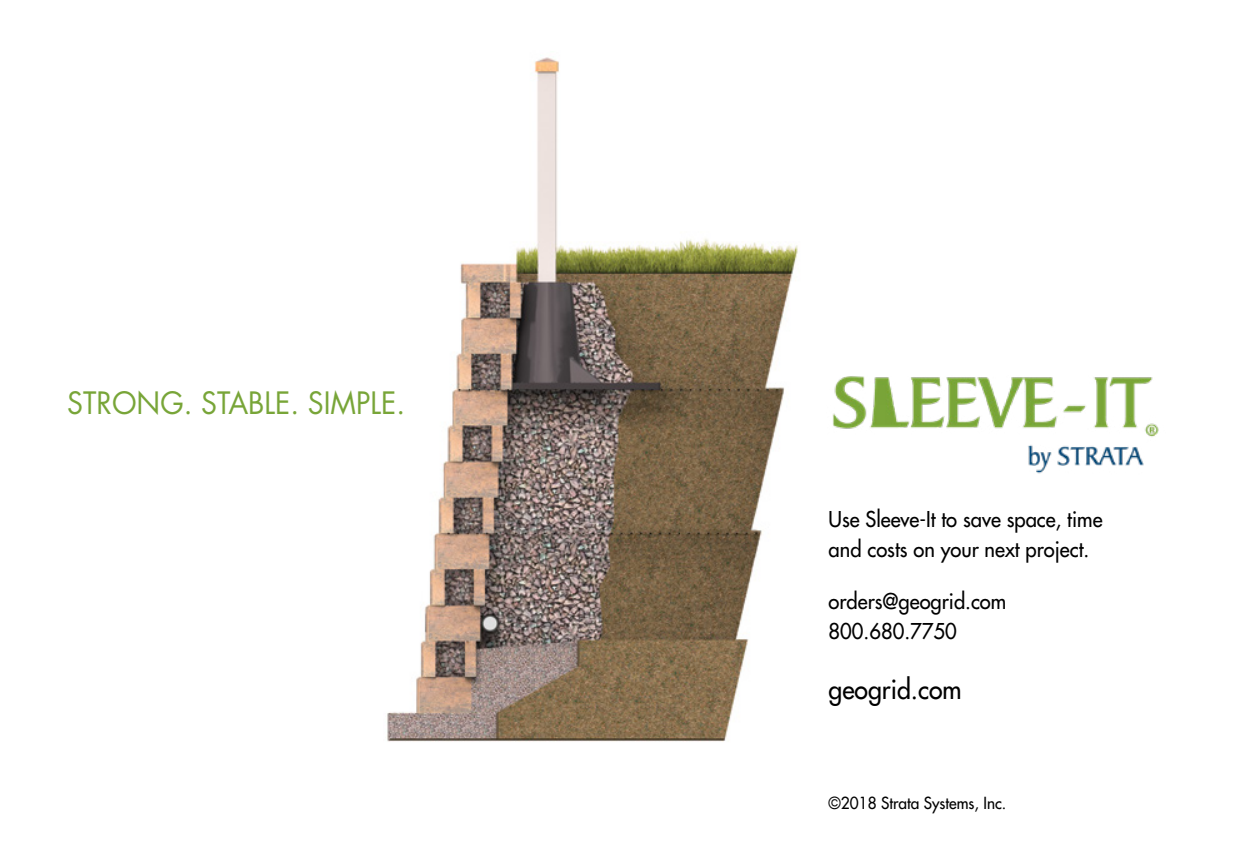
<style>
.page{position:relative;width:1260px;height:855px;background:#fff}
.page>*{position:absolute;margin:0;border:0;box-sizing:border-box;transform-origin:0 0}
.t1{font:30px "Futura";color:#78a538;scale:.95 1}
.t2{font:26.25px "Futura";color:#000;scale:.95 1}
.t3{font:21.25px/30px "Futura";color:#000;scale:.95 1}
.t4{font:16.25px "Futura";color:#000;scale:.95 1}
</style>
<div class="page">
<img style="left:387px;top:57px;width:411px;height:685px">
<img style="left:796px;top:325px;width:363px;height:182px">
<h1 class="t1" style="left:67px;top:383px;width:357px">STRONG. STABLE. SIMPLE.</h1>
<p class="t3" style="left:829px;top:504px;width:290px">Use Sleeve-It to save space, time and costs on your next project.</p>
<p class="t3" style="left:829px;top:586px;width:189px">orders@geogrid.com<br>800.680.7750</p>
<p class="t2" style="left:829px;top:672px;width:142px">geogrid.com</p>
<p class="t4" style="left:829px;top:792px;width:189px">©2018 Strata Systems, Inc.</p>
</div>
